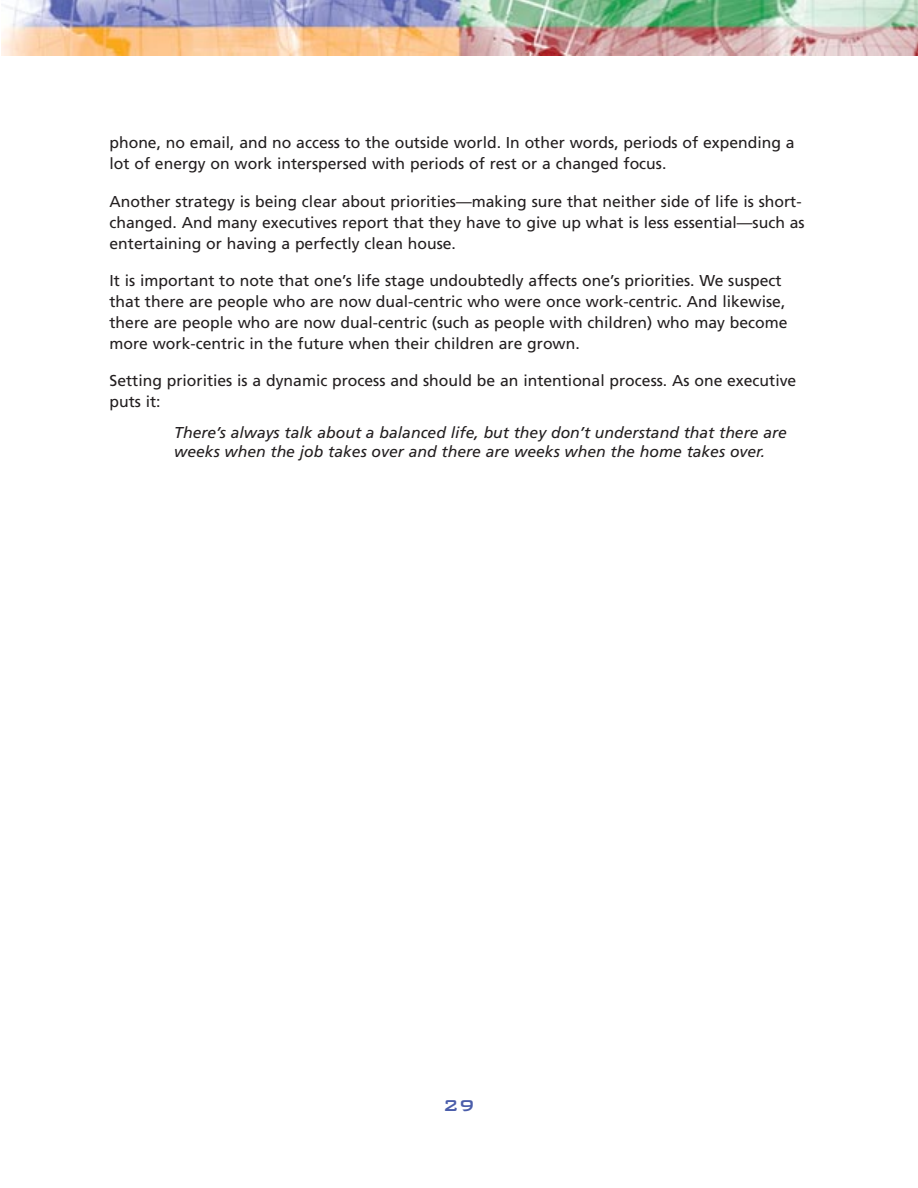
<style>
.page{position:relative;width:918px;height:1188px;background:#fff}
.page>*{position:absolute;margin:0;border:0;box-sizing:border-box;transform-origin:0 0}
.t1{font:500 21px "Bank Gothic BT";color:#4a5daa}
.t2{font:15.75px/21px "Frutiger";color:#231f20}
.t3{font:italic 15.75px/18.9px "Frutiger";color:#231f20}
</style>
<div class="page">
<img style="left:2px;top:0;width:916px;height:55px">
<p class="t2" style="left:110px;top:134px;width:687px">phone, no email, and no access to the outside world. In other words, periods of expending a lot of energy on work interspersed with periods of rest or a changed focus.</p>
<p class="t2" style="left:110px;top:192px;width:697px">Another strategy is being clear about priorities—making sure that neither side of life is short&shy;changed. And many executives report that they have to give up what is less essential—such as entertaining or having a perfectly clean house.</p>
<p class="t2" style="left:110px;top:271px;width:680px">It is important to note that one’s life stage undoubtedly affects one’s priorities. We suspect that there are people who are now dual-centric who were once work-centric. And likewise, there are people who are now dual-centric (such as people with children) who may become more work-centric in the future when their children are grown.</p>
<p class="t2" style="left:110px;top:371px;width:688px">Setting priorities is a dynamic process and should be an intentional process. As one executive puts it:</p>
<p class="t3" style="left:174px;top:425px;width:614px">There’s always talk about a balanced life, but they don’t understand that there are weeks when the job takes over and there are weeks when the home takes over.</p>
<h1 class="t1" style="left:443px;top:1092px;width:34px">29</h1>
</div>
